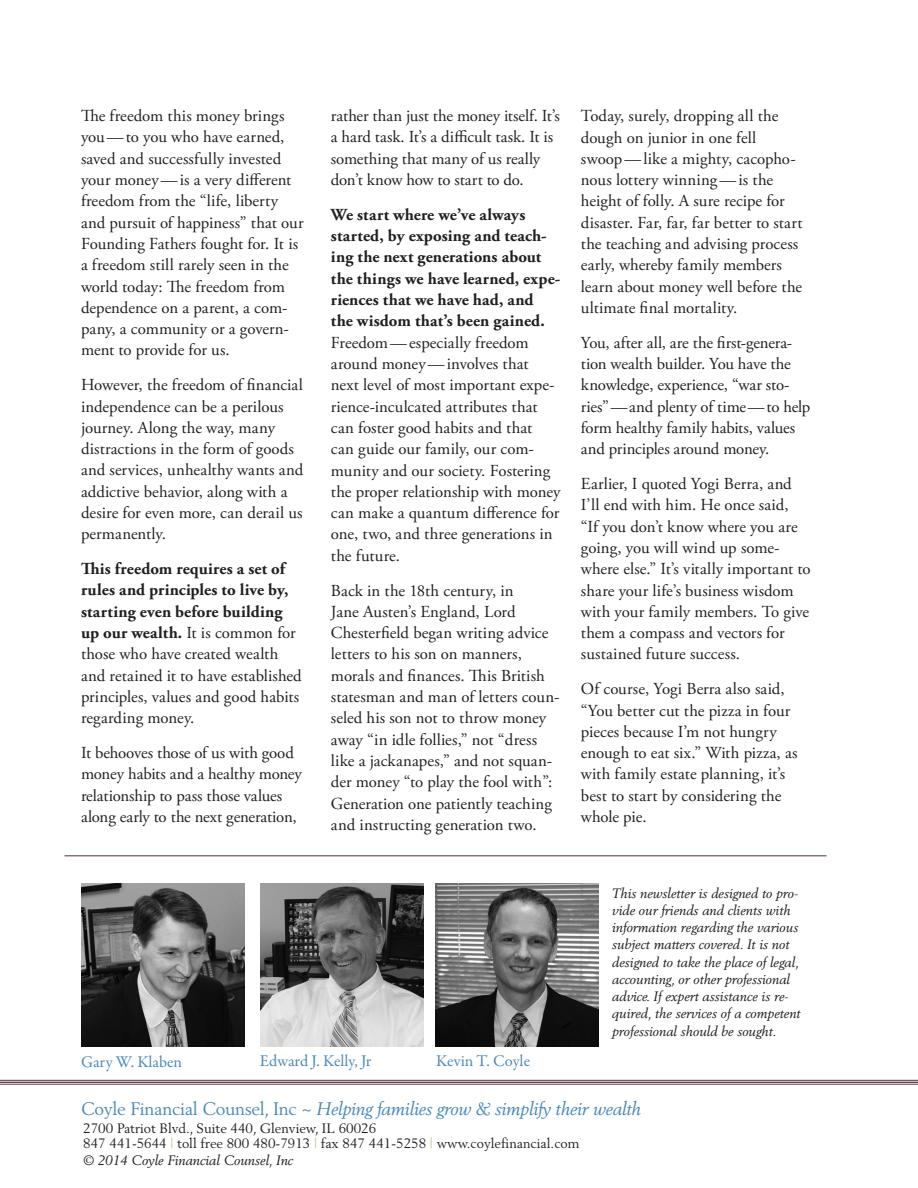
<style>
.page{position:relative;width:918px;height:1188px;background:#fff}
.page>*{position:absolute;margin:0;border:0;box-sizing:border-box;transform-origin:0 0}
.t1{font:italic 18px "Berling LT Std";letter-spacing:-.015em;color:#4a89be}
.t2{font:16.8px/21.3px "Adobe Garamond Pro";color:#231f20}
.t3{font:700 16.8px/21.3px "Adobe Garamond Pro";letter-spacing:.005em;color:#231f20}
.t4{font:16.5px "Garamond Premr Pro";letter-spacing:-.005em;color:#4a89be}
.t5{font:italic 13.5px/17.2px "Berling LT Std";color:#231f20}
.t6{font:13.5px/15px "Berling LT Std";color:#231f20}
.s1{font-weight:700}
.s2{font-style:normal}
.s3{color:#c5c09c}
</style>
<div class="page">
<hr style="left:0;top:1080px;width:918px;height:1px;background:#5e3844">
<hr style="left:0;top:1082px;width:918px;height:1px;background:#5e3844">
<hr style="left:0;top:1084px;width:918px;height:1px;background:#5e3844">
<img style="left:435px;top:883px;width:163px;height:163px">
<img style="left:260px;top:883px;width:163px;height:163px">
<img style="left:81px;top:883px;width:163px;height:163px">
<hr style="left:65px;top:855px;width:761px;height:1px;background:#5e3844">
<p class="t2" style="left:81px;top:106px;width:224px">The freedom this money brings you—to you who have earned, saved and successfully invested your money—is a very different freedom from the “life, liberty and pursuit of happiness” that our<br>Founding Fathers fought for. It is a freedom still rarely seen in the world today: The freedom from dependence on a parent, a com&shy;pany, a community or a govern&shy;ment to provide for us.</p>
<p class="t2" style="left:81px;top:375px;width:224px">However, the freedom of financial independence can be a perilous journey. Along the way, many distractions in the form of goods and services, unhealthy wants and addictive behavior, along with a desire for even more, can derail us permanently.</p>
<p class="t2" style="left:81px;top:559px;width:222px"><span class="s1">This freedom requires a set of rules and principles to live by, starting even before building up our wealth.</span> It is common for those who have created wealth and retained it to have established principles, values and good habits regarding money.</p>
<p class="t2" style="left:81px;top:743px;width:222px">It behooves those of us with good money habits and a healthy money relationship to pass those values along early to the next generation,</p>
<p class="t2" style="left:331px;top:106px;width:230px">rather than just the money itself. It’s a hard task. It’s a difficult task. It is something that many of us really don’t know how to start to do.</p>
<p class="t3" style="left:331px;top:204px;width:231px">We start where we’ve always started, by exposing and teach&shy;ing the next generations about the things we have learned, expe&shy;riences that we have had, and<br>the wisdom that’s been gained.</p>
<p class="t2" style="left:331px;top:332px;width:231px">Freedom—especially freedom around money—involves that next level of most important expe&shy;rience-inculcated attributes that can foster good habits and that<br>can guide our family, our com&shy;munity and our society. Fostering the proper relationship with money can make a quantum difference for one, two, and three generations in the future.</p>
<p class="t2" style="left:331px;top:580px;width:230px">Back in the 18th century, in<br>Jane Austen’s England, Lord<br>Chesterfield began writing advice letters to his son on manners, morals and finances. This British statesman and man of letters coun&shy;seled his son not to throw money away “in idle follies,” not “dress like a jackanapes,” and not squan&shy;der money “to play the fool with”:<br>Generation one patiently teaching and instructing generation two.</p>
<p class="t2" style="left:581px;top:106px;width:223px">Today, surely, dropping all the dough on junior in one fell swoop—like a mighty, cacopho&shy;nous lottery winning—is the height of folly. A sure recipe for disaster. Far, far, far better to start the teaching and advising process early, whereby family members learn about money well before the ultimate final mortality.</p>
<p class="t2" style="left:581px;top:332px;width:231px">You, after all, are the first-genera&shy;tion wealth builder. You have the knowledge, experience, “war sto&shy;ries”—and plenty of time—to help form healthy family habits, values and principles around money.</p>
<p class="t2" style="left:581px;top:474px;width:231px">Earlier, I quoted Yogi Berra, and<br>I’ll end with him. He once said,<br>“If you don’t know where you are going, you will wind up some&shy;where else.” It’s vitally important to share your life’s business wisdom with your family members. To give them a compass and vectors for sustained future success.</p>
<p class="t2" style="left:581px;top:679px;width:218px">Of course, Yogi Berra also said, “You better cut the pizza in four pieces because I’m not hungry enough to eat six.” With pizza, as with family estate planning, it’s best to start by considering the whole pie.</p>
<p class="t4" style="left:81px;top:1051px;width:102px">Gary W. Klaben</p>
<p class="t4" style="left:260px;top:1051px;width:113px">Edward J. Kelly, Jr</p>
<p class="t4" style="left:436px;top:1051px;width:96px">Kevin T. Coyle</p>
<p class="t5" style="left:612px;top:884px;width:190px">This newsletter is designed to pro&shy;vide our friends and clients with information regarding the various subject matters covered. It is not designed to take the place of legal, accounting, or other professional advice. If expert assistance is re&shy;quired, the services of a competent professional should be sought.</p>
<p class="t1" style="left:81px;top:1098px;width:562px"><span class="s2">Coyle Financial Counsel, Inc ~</span> Helping families grow &amp; simplify their wealth</p>
<p class="t6" style="left:83px;top:1121px;width:498px">2700 Patriot Blvd., Suite 440, Glenview, IL 60026<br>847 441-5644 <span class="s3">|</span> toll free 800 480-7913 <span class="s3">|</span> fax 847 441-5258 <span class="s3">|</span> www.coylefinancial.com</p>
<p class="t5" style="left:83px;top:1152px;width:211px">© 2014 Coyle Financial Counsel, Inc</p>
</div>
